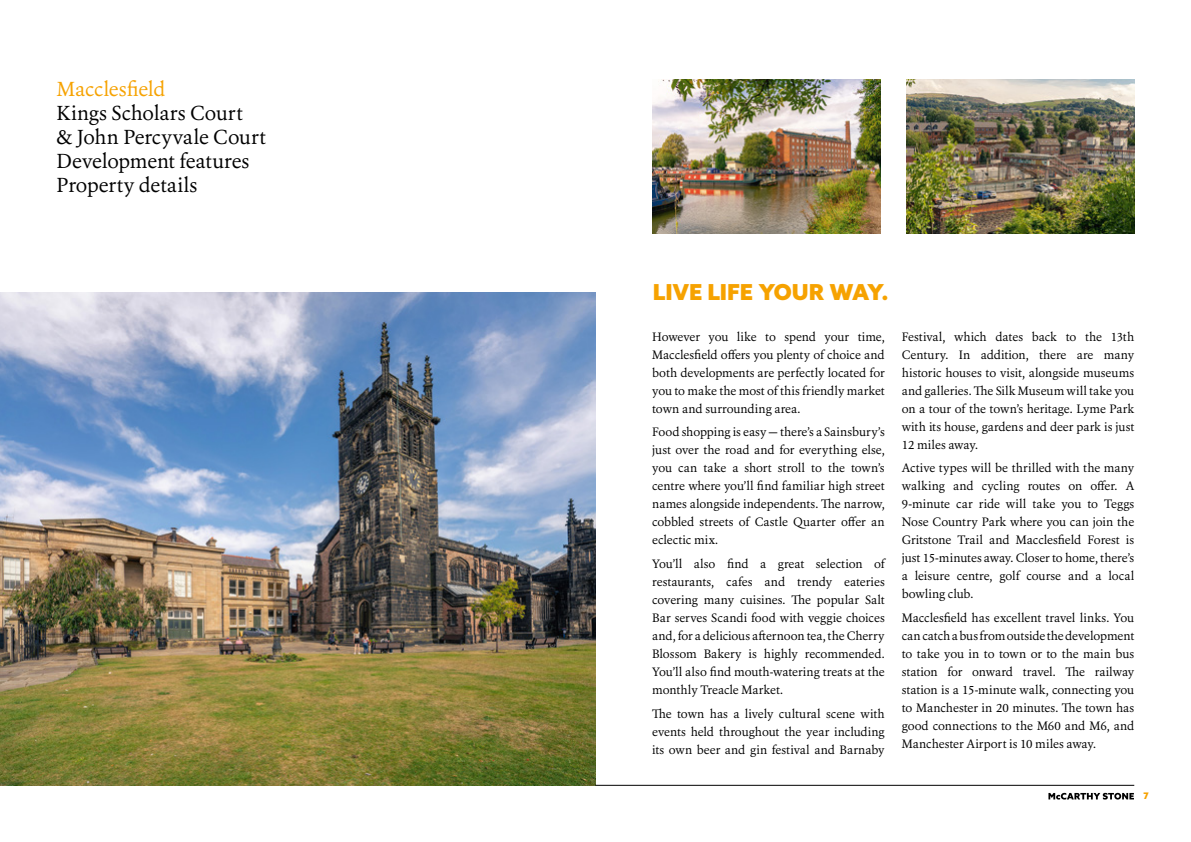
<style>
.page{position:relative;width:1191px;height:842px;background:#fff}
.page>*{position:absolute;margin:0;border:0;box-sizing:border-box;transform-origin:0 0}
.Yellow_Subhead{font:900 22px "Azo Sans Mc S";letter-spacing:-.015em;color:#f6a200}
.t1{font:20px/24px "Erato";letter-spacing:-.005em;color:#000}
.t2{font:20px "Erato";letter-spacing:-.005em;color:#f6a200}
.Body_Copy{font:12px/18px "Erato";color:#000;text-align:justify}
.t3{font:900 9px "Azo Sans Mc S";color:#f6a200}
</style>
<div class="page">
<img style="left:0;top:292px;width:595px;height:493px">
<img style="left:652px;top:79px;width:228px;height:155px">
<img style="left:906px;top:79px;width:228px;height:155px">
<hr style="left:595px;top:785px;width:539px;height:1px;background:#000">
<svg style="left:1048px;top:793px;width:86px;height:6px"></svg>
<p class="t2" style="left:57px;top:76px;width:110px">Macclesfield</p>
<p class="t1" style="left:57px;top:101px;width:211px">Kings Scholars Court<br>&amp; John Percyvale Court</p>
<p class="t1" style="left:57px;top:149px;width:194px">Development features</p>
<p class="t1" style="left:57px;top:173px;width:142px">Property details</p>
<p class="Yellow_Subhead" style="left:653px;top:279px;width:237px">LIVE LIFE YOUR WAY.</p>
<p class="Body_Copy" style="left:652px;top:328px;width:234px">However you like to spend your time, Macclesfield offers you plenty of choice and both developments are perfectly located for you to make the most of this friendly market town and surrounding area.</p>
<p class="Body_Copy" style="left:652px;top:423px;width:234px">Food shopping is easy — there’s a Sainsbury’s just over the road and for everything else, you can take a short stroll to the town’s centre where you’ll find familiar high street names alongside independents. The narrow, cobbled streets of Castle Quarter offer an eclectic mix.</p>
<p class="Body_Copy" style="left:652px;top:555px;width:234px">You’ll also find a great selection of restaurants, cafes and trendy eateries covering many cuisines. The popular Salt Bar serves Scandi food with veggie choices and, for a delicious afternoon tea, the Cherry Blossom Bakery is highly recommended.<br>You’ll also find mouth-watering treats at the monthly Treacle Market.</p>
<p class="Body_Copy" style="left:652px;top:705px;width:234px">The town has a lively cultural scene with events held throughout the year including its own beer and gin festival and Barnaby</p>
<p class="Body_Copy" style="left:901px;top:328px;width:234px">Festival, which dates back to the 13th Century. In addition, there are many historic houses to visit, alongside museums and galleries. The Silk Museum will take you on a tour of the town’s heritage. Lyme Park with its house, gardens and deer park is just 12 miles away.</p>
<p class="Body_Copy" style="left:901px;top:459px;width:234px">Active types will be thrilled with the many walking and cycling routes on offer. A 9-minute car ride will take you to Teggs Nose Country Park where you can join the Gritstone Trail and Macclesfield Forest is just 15-minutes away. Closer to home, there’s a leisure centre, golf course and a local bowling club.</p>
<p class="Body_Copy" style="left:901px;top:609px;width:234px">Macclesfield has excellent travel links. You can catch a bus from outside the development to take you in to town or to the main bus station for onward travel. The railway station is a 15-minute walk, connecting you to Manchester in 20 minutes. The town has good connections to the M60 and M6, and Manchester Airport is 10 miles away.</p>
<p class="t3" style="left:1143px;top:791px;width:7px">7</p>
</div>
